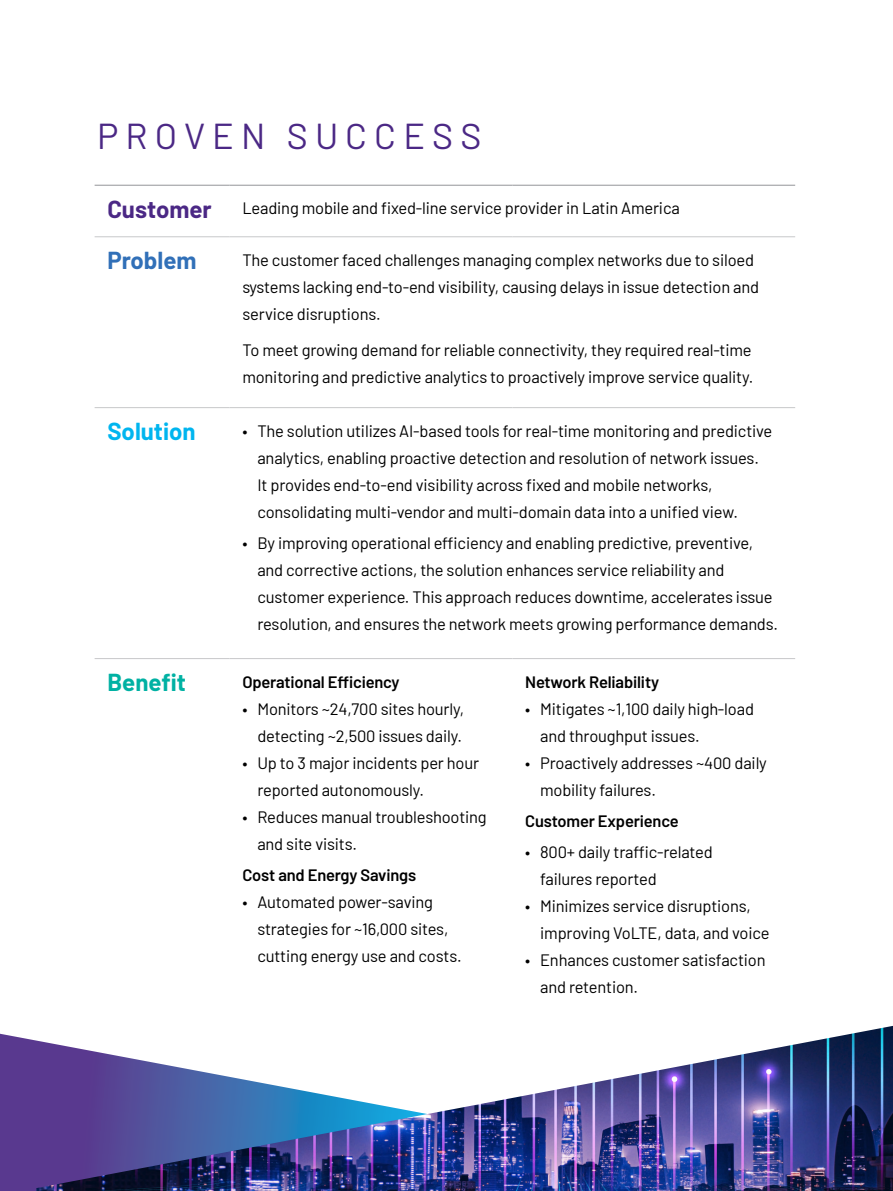
<style>
.page{position:relative;width:893px;height:1191px;background:#fff}
.page>*{position:absolute;margin:0;border:0;box-sizing:border-box;transform-origin:0 0}
.t1{font:36px "Barlow";letter-spacing:.2em;color:#4b2885}
.t2{font:700 24px "Barlow";color:#4b2885}
.t3{font:700 24px "Barlow";color:#00b5ef}
.t4{font:700 24px "Barlow";color:#3170b8}
.t5{font:700 24px "Barlow";color:#00b1a3}
.t6{font:16.5px/27px "Barlow";letter-spacing:-.01em;color:#000}
.t7{font:600 16.5px "Barlow";letter-spacing:-.01em;color:#000}
</style>
<div class="page">
<div style="left:0;top:1033px;width:36px;height:158px;background:#59398f"></div>
<img style="left:36px;top:1025px;width:857px;height:166px">
<hr style="left:95px;top:407px;width:135px;height:1px;background:#c7c8ca">
<hr style="left:230px;top:407px;width:282px;height:1px;background:#c7c8ca">
<hr style="left:512px;top:407px;width:283px;height:1px;background:#c7c8ca">
<hr style="left:95px;top:658px;width:135px;height:1px;background:#c7c8ca">
<hr style="left:230px;top:658px;width:282px;height:1px;background:#c7c8ca">
<hr style="left:512px;top:658px;width:283px;height:1px;background:#c7c8ca">
<hr style="left:95px;top:236px;width:135px;height:1px;background:#c7c8ca">
<hr style="left:230px;top:236px;width:282px;height:1px;background:#c7c8ca">
<hr style="left:512px;top:236px;width:283px;height:1px;background:#c7c8ca">
<hr style="left:95px;top:185px;width:135px;height:1px;background:#939598">
<hr style="left:230px;top:185px;width:282px;height:1px;background:#939598">
<hr style="left:512px;top:185px;width:283px;height:1px;background:#939598">
<h1 class="t1" style="left:97px;top:110px;width:386px">PROVEN SUCCESS</h1>
<h2 class="t2" style="left:107px;top:191px;width:106px">Customer</h2>
<p class="t6" style="left:242px;top:194px;width:439px">Leading mobile and fixed-line service provider in Latin America</p>
<h2 class="t4" style="left:107px;top:243px;width:91px">Problem</h2>
<p class="t6" style="left:242px;top:245px;width:518px">The customer faced challenges managing complex networks due to siloed systems lacking end-to-end visibility, causing delays in issue detection and service disruptions.</p>
<p class="t6" style="left:242px;top:335px;width:512px">To meet growing demand for reliable connectivity, they required real-time monitoring and predictive analytics to proactively improve service quality.</p>
<h2 class="t3" style="left:107px;top:414px;width:90px">Solution</h2>
<p class="t6" style="left:257px;top:416px;width:516px;text-indent:-15px">• The solution utilizes AI-based tools for real-time monitoring and predictive analytics, enabling proactive detection and resolution of network issues.<br>It provides end-to-end visibility across fixed and mobile networks, consolidating multi-vendor and multi-domain data into a unified view.</p>
<p class="t6" style="left:257px;top:528px;width:522px;text-indent:-15px">• By improving operational efficiency and enabling predictive, preventive, and corrective actions, the solution enhances service reliability and customer experience. This approach reduces downtime, accelerates issue resolution, and ensures the network meets growing performance demands.</p>
<h2 class="t5" style="left:107px;top:664px;width:80px">Benefit</h2>
<p class="t7" style="left:242px;top:670px;width:159px">Operational Efficiency</p>
<p class="t6" style="left:242px;top:694px;width:223px;text-align:right">• Monitors ~24,700 sites hourly, detecting ~2,500 issues daily.</p>
<p class="t6" style="left:257px;top:748px;width:223px;text-indent:-15px">• Up to 3 major incidents per hour reported autonomously.</p>
<p class="t6" style="left:257px;top:802px;width:231px;text-indent:-15px">• Reduces manual troubleshooting and site visits.</p>
<p class="t7" style="left:242px;top:863px;width:175px">Cost and Energy Savings</p>
<p class="t6" style="left:257px;top:887px;width:206px;text-indent:-15px">• Automated power-saving strategies for ~16,000 sites, cutting energy use and costs.</p>
<p class="t7" style="left:525px;top:670px;width:135px">Network Reliability</p>
<p class="t6" style="left:540px;top:694px;width:215px;text-indent:-15px">• Mitigates ~1,100 daily high-load and throughput issues.</p>
<p class="t6" style="left:540px;top:748px;width:228px;text-indent:-15px">• Proactively addresses ~400 daily mobility failures.</p>
<p class="t7" style="left:525px;top:809px;width:155px">Customer Experience</p>
<p class="t6" style="left:540px;top:837px;width:174px;text-indent:-15px">• 800+ daily traffic-related failures reported</p>
<p class="t6" style="left:540px;top:891px;width:231px;text-indent:-15px">• Minimizes service disruptions, improving VoLTE, data, and voice</p>
<p class="t6" style="left:540px;top:945px;width:227px;text-indent:-15px">• Enhances customer satisfaction and retention.</p>
</div>
